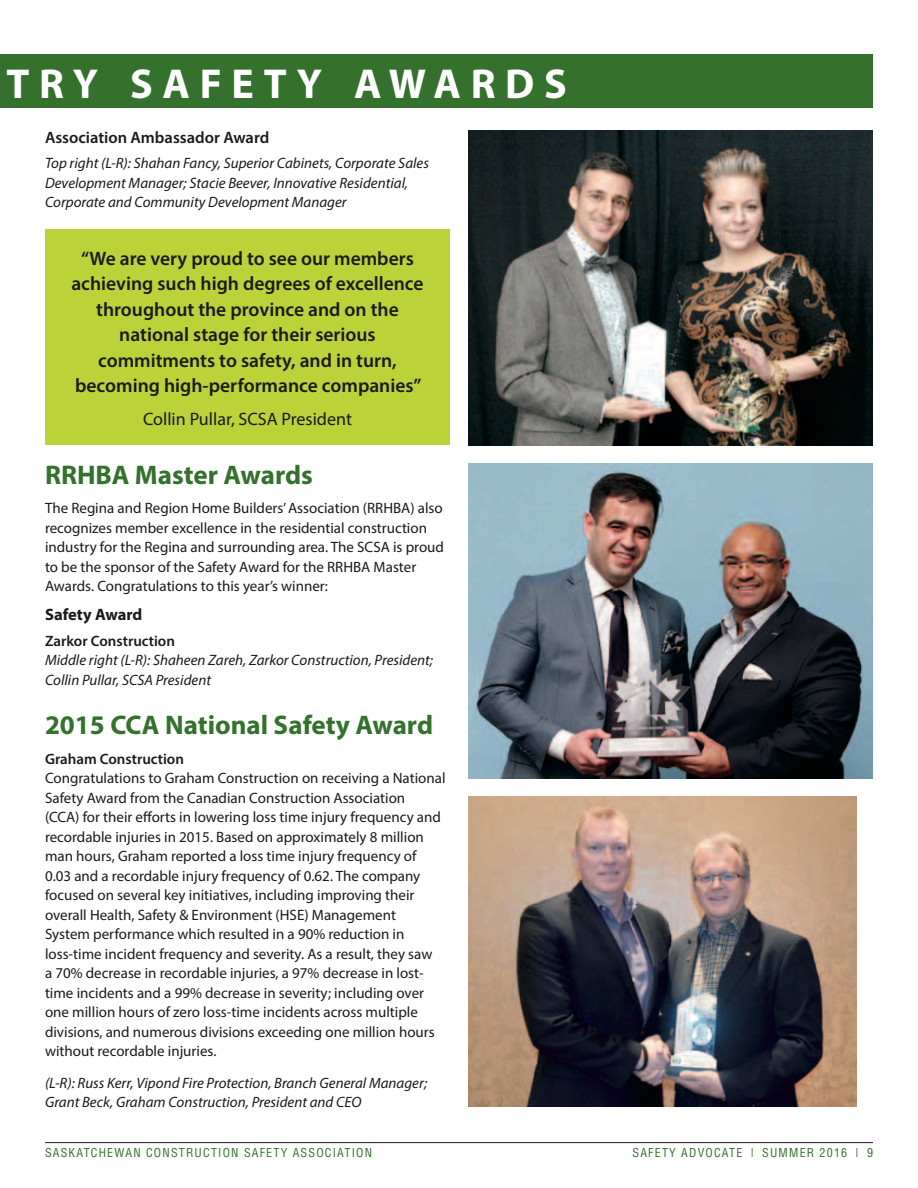
<style>
.page{position:relative;width:918px;height:1188px;background:#fff}
.page>*{position:absolute;margin:0;border:0;box-sizing:border-box;transform-origin:0 0}
.t1{font:700 42px "Myriad Pro";letter-spacing:.23em;color:#fff}
.t2{font:700 27px "Myriad Pro";color:#34712d}
.t3{font:600 19.5px/25.5px "Myriad Pro";color:#1a1a1a;text-align:center}
.t4{font:18px "Myriad Pro";color:#1a1a1a}
.t5{font:600 16.5px "Myriad Pro";color:#1a1a1a}
.t6{font:700 16.5px "Myriad Pro";color:#1a1a1a}
.t7{font:15px/19.5px "Myriad Pro";color:#1a1a1a}
.t8{font:italic 15px/19.5px "Myriad Pro";color:#1a1a1a}
.t9{font:600 15px "Myriad Pro";color:#1a1a1a}
.t10{font:condensed 12px "Helvetica";letter-spacing:.1em;color:#34712d}
</style>
<div class="page">
<hr style="left:45px;top:1142px;width:828px;height:1px;background:#1a1a1a">
<div style="left:0;top:54px;width:873px;height:54px;background:#34712d"></div>
<img style="left:468px;top:463px;width:405px;height:315px">
<img style="left:468px;top:130px;width:405px;height:316px">
<img style="left:468px;top:796px;width:388px;height:311px">
<div style="left:45px;top:230px;width:405px;height:216px;background:#bbd338"></div>
<h1 class="t1" style="left:6px;top:56px;width:558px">try Safety Awards</h1>
<p class="t5" style="left:45px;top:127px;width:226px">Association Ambassador Award</p>
<p class="t8" style="left:45px;top:153px;width:386px">Top right (L-R): Shahan Fancy, Superior Cabinets, Corporate Sales<br>Development Manager; Stacie Beever, Innovative Residential,<br>Corporate and Community Development Manager</p>
<h3 class="t3" style="left:71px;top:245px;width:354px">“We are very proud to see our members achieving such high degrees of excellence throughout the province and on the national stage for their serious commitments to safety, and in turn, becoming high-performance companies”</h3>
<p class="t4" style="left:143px;top:408px;width:210px">Collin Pullar, SCSA President</p>
<h2 class="t2" style="left:45px;top:457px;width:17px">RRH</h2>
<h2 class="t2" style="left:96px;top:457px;width:219px">BA Master Awards</h2>
<p class="t7" style="left:45px;top:498px;width:400px">The Regina and Region Home Builders’ Association (RRHBA) also recognizes member excellence in the residential construction industry for the Regina and surrounding area. The SCSA is proud to be the sponsor of the Safety Award for the RRHBA Master Awards. Congratulations to this year’s winner:</p>
<p class="t6" style="left:45px;top:604px;width:99px">Safety Award</p>
<p class="t9" style="left:45px;top:631px;width:132px">Zarkor Construction</p>
<p class="t8" style="left:45px;top:650px;width:390px">Middle right (L-R): Shaheen Zareh, Zarkor Construction, President;<br>Collin Pullar, SCSA President</p>
<h2 class="t2" style="left:45px;top:708px;width:83px">2015 CCA</h2>
<h2 class="t2" style="left:165px;top:708px;width:269px">National Safety Award</h2>
<p class="t9" style="left:45px;top:749px;width:141px">Graham Construction</p>
<p class="t7" style="left:45px;top:768px;width:402px">Congratulations to Graham Construction on receiving a National Safety Award from the Canadian Construction Association<br>(CCA) for their efforts in lowering loss time injury frequency and recordable injuries in 2015. Based on approximately 8 million man hours, Graham reported a loss time injury frequency of 0.03 and a recordable injury frequency of 0.62. The company focused on several key initiatives, including improving their overall Health, Safety &amp; Environment (HSE) Management<br>System performance which resulted in a 90% reduction in loss-time incident frequency and severity. As a result, they saw<br>a 70% decrease in recordable injuries, a 97% decrease in lost&shy;time incidents and a 99% decrease in severity; including over one million hours of zero loss-time incidents across multiple divisions, and numerous divisions exceeding one million hours without recordable injuries.</p>
<p class="t8" style="left:45px;top:1072px;width:384px">(L-R): Russ Kerr, Vipond Fire Protection, Branch General Manager;<br>Grant Beck, Graham Construction, President and CEO</p>
<p class="t10" style="left:45px;top:1145px;width:17px">SASKATCHE</p>
<p class="t10" style="left:115px;top:1145px;width:49px">WAN CONSTRUCTION</p>
<p class="t10" style="left:244px;top:1145px;width:16px">SAFETY</p>
<p class="t10" style="left:293px;top:1145px;width:16px">ASSOCIATION</p>
<p class="t10" style="left:633px;top:1145px;width:8px">SAFETY</p>
<p class="t10" style="left:681px;top:1145px;width:8px">ADVOCATE</p>
<p class="t10" style="left:751px;top:1145px;width:124px">| SUMMER 2016 | 9</p>
</div>
